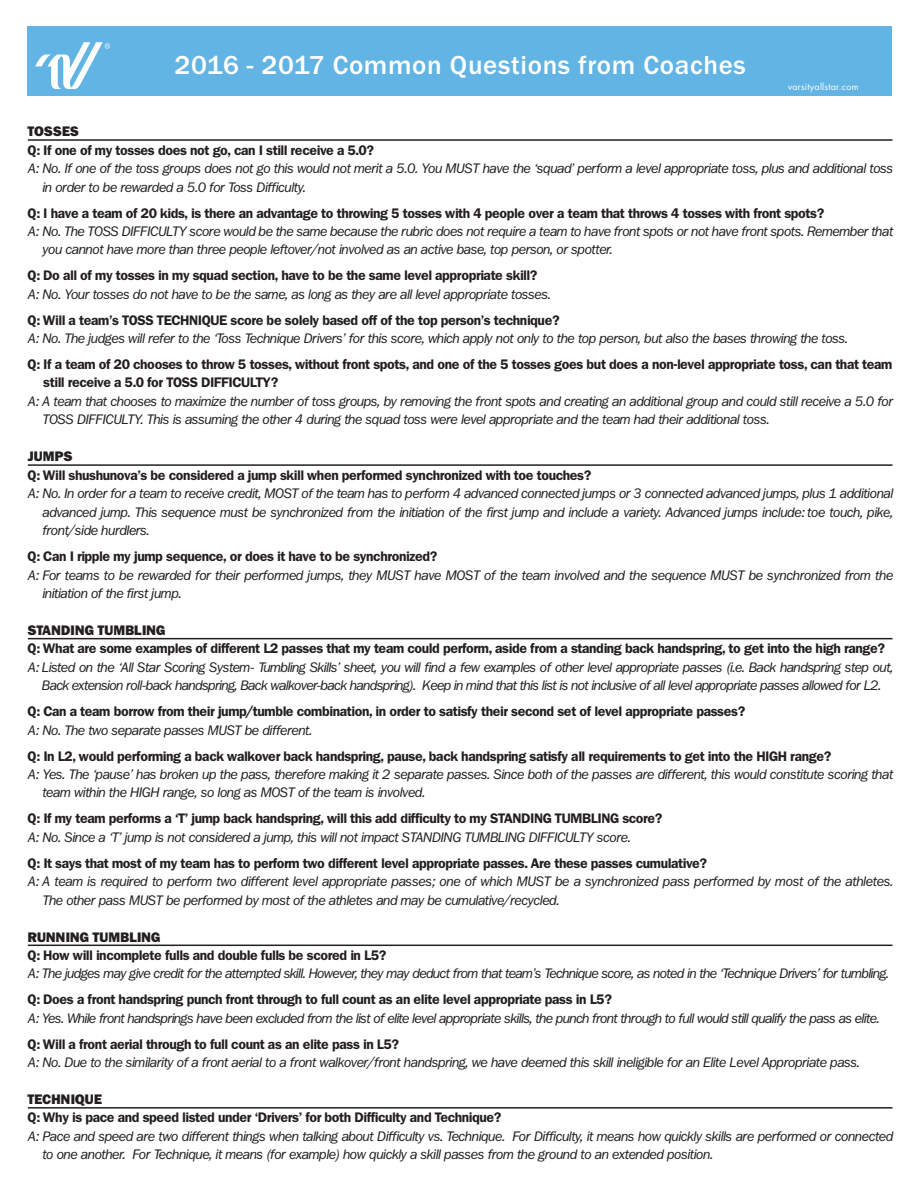
<style>
.page{position:relative;width:918px;height:1188px;background:#fff}
.page>*{position:absolute;margin:0;border:0;box-sizing:border-box;transform-origin:0 0}
.t1{font:500 27px "Franklin Gothic";letter-spacing:.025em;color:#fff}
.t2{font:italic 13.5px/18.5px "Franklin Gothic New";color:#231f20}
.t3{font:700 13.5px/18.5px "Franklin Gothic New";color:#231f20}
.t4{font:800 13.5px "Franklin Gothic New";color:#231f20}
.t5{font:9px "Futura";letter-spacing:.025em;color:#fff}
</style>
<div class="page">
<hr style="left:28px;top:139px;width:864px;height:2px;background:#231f20">
<hr style="left:28px;top:464px;width:864px;height:2px;background:#231f20">
<hr style="left:28px;top:638px;width:864px;height:1px;background:#231f20">
<hr style="left:28px;top:945px;width:864px;height:1px;background:#231f20">
<hr style="left:28px;top:1107px;width:864px;height:2px;background:#231f20">
<div style="left:28px;top:26px;width:864px;height:70px;background:#61b4e4"></div>
<svg style="left:35px;top:42px;width:75px;height:47px"></svg>
<h1 class="t1" style="left:175px;top:49px;width:573px">2016 - 2017 Common Questions from Coaches</h1>
<p class="t5" style="left:788px;top:83px;width:72px">varsityallstar.com</p>
<p class="t4" style="left:28px;top:124px;width:53px">TOSSES</p>
<p class="t3" style="left:28px;top:141px;width:347px">Q: If one of my tosses does not go, can I still receive a 5.0?</p>
<p class="t2" style="left:42px;top:159px;width:852px;text-indent:-14px">A: No. If one of the toss groups does not go this would not merit a 5.0. You MUST have the ‘squad’ perform a level appropriate toss, plus and additional toss in order to be rewarded a 5.0 for Toss Difficulty.</p>
<p class="t3" style="left:28px;top:204px;width:798px">Q: I have a team of 20 kids, is there an advantage to throwing 5 tosses with 4 people over a team that throws 4 tosses with front spots?</p>
<p class="t2" style="left:42px;top:222px;width:852px;text-indent:-14px">A: No. The TOSS DIFFICULTY score would be the same because the rubric does not require a team to have front spots or not have front spots. Remember that you cannot have more than three people leftover/not involved as an active base, top person, or spotter.</p>
<p class="t3" style="left:28px;top:267px;width:511px">Q: Do all of my tosses in my squad section, have to be the same level appropriate skill?</p>
<p class="t2" style="left:28px;top:285px;width:524px">A: No. Your tosses do not have to be the same, as long as they are all level appropriate tosses.</p>
<p class="t3" style="left:28px;top:311px;width:533px">Q: Will a team’s TOSS TECHNIQUE score be solely based off of the top person’s technique?</p>
<p class="t2" style="left:28px;top:329px;width:821px">A: No. The judges will refer to the ‘Toss Technique Drivers’ for this score, which apply not only to the top person, but also the bases throwing the toss.</p>
<p class="t3" style="left:44px;top:355px;width:850px;text-indent:-16px">Q: If a team of 20 chooses to throw 5 tosses, without front spots, and one of the 5 tosses goes but does a non-level appropriate toss, can that team still receive a 5.0 for TOSS DIFFICULTY?</p>
<p class="t2" style="left:42px;top:392px;width:852px;text-indent:-14px">A: A team that chooses to maximize the number of toss groups, by removing the front spots and creating an additional group and could still receive a 5.0 for<br>TOSS DIFFICULTY. This is assuming the other 4 during the squad toss were level appropriate and the team had their additional toss.</p>
<p class="t4" style="left:28px;top:449px;width:46px">JUMPS</p>
<p class="t3" style="left:28px;top:466px;width:565px">Q: Will shushunova’s be considered a jump skill when performed synchronized with toe touches?</p>
<p class="t2" style="left:42px;top:484px;width:852px;text-align:justify;text-indent:-14px">A: No. In order for a team to receive credit, MOST of the team has to perform 4 advanced connected jumps or 3 connected advanced jumps, plus 1 additional advanced jump. This sequence must be synchronized from the initiation of the first jump and include a variety. Advanced jumps include: toe touch, pike, front/side hurdlers.</p>
<p class="t3" style="left:28px;top:547px;width:411px">Q: Can I ripple my jump sequence, or does it have to be synchronized?</p>
<p class="t2" style="left:42px;top:566px;width:852px;text-indent:-14px">A: For teams to be rewarded for their performed jumps, they MUST have MOST of the team involved and the sequence MUST be synchronized from the initiation of the first jump.</p>
<p class="t4" style="left:28px;top:623px;width:139px">STANDING TUMBLING</p>
<p class="t3" style="left:28px;top:639px;width:859px">Q: What are some examples of different L2 passes that my team could perform, aside from a standing back handspring, to get into the high range?</p>
<p class="t2" style="left:28px;top:658px;width:866px;text-align:center">A: Listed on the ‘All Star Scoring System- Tumbling Skills’ sheet, you will find a few examples of other level appropriate passes (i.e. Back handspring step out,<br>Back extension roll-back handspring, Back walkover-back handspring). Keep in mind that this list is not inclusive of all level appropriate passes allowed for L2.</p>
<p class="t3" style="left:28px;top:702px;width:719px">Q: Can a team borrow from their jump/tumble combination, in order to satisfy their second set of level appropriate passes?</p>
<p class="t2" style="left:28px;top:721px;width:285px">A: No. The two separate passes MUST be different.</p>
<p class="t3" style="left:28px;top:747px;width:805px">Q: In L2, would performing a back walkover back handspring, pause, back handspring satisfy all requirements to get into the HIGH range?</p>
<p class="t2" style="left:42px;top:765px;width:852px;text-indent:-14px">A: Yes. The ‘pause’ has broken up the pass, therefore making it 2 separate passes. Since both of the passes are different, this would constitute scoring that team within the HIGH range, so long as MOST of the team is involved.</p>
<p class="t3" style="left:28px;top:809px;width:636px">Q: If my team performs a ‘T’ jump back handspring, will this add difficulty to my STANDING TUMBLING score?</p>
<p class="t2" style="left:28px;top:828px;width:604px">A: No. Since a ‘T’ jump is not considered a jump, this will not impact STANDING TUMBLING DIFFICULTY score.</p>
<p class="t3" style="left:28px;top:854px;width:681px">Q: It says that most of my team has to perform two different level appropriate passes. Are these passes cumulative?</p>
<p class="t2" style="left:42px;top:872px;width:852px;text-indent:-14px">A: A team is required to perform two different level appropriate passes; one of which MUST be a synchronized pass performed by most of the athletes.<br>The other pass MUST be performed by most of the athletes and may be cumulative/recycled.</p>
<p class="t4" style="left:28px;top:929px;width:134px">RUNNING TUMBLING</p>
<p class="t3" style="left:28px;top:946px;width:360px">Q: How will incomplete fulls and double fulls be scored in L5?</p>
<p class="t2" style="left:28px;top:964px;width:862px">A: The judges may give credit for the attempted skill. However, they may deduct from that team’s Technique score, as noted in the ‘Technique Drivers’ for tumbling.</p>
<p class="t3" style="left:28px;top:990px;width:585px">Q: Does a front handspring punch front through to full count as an elite level appropriate pass in L5?</p>
<p class="t2" style="left:28px;top:1009px;width:852px">A: Yes. While front handsprings have been excluded from the list of elite level appropriate skills, the punch front through to full would still qualify the pass as elite.</p>
<p class="t3" style="left:28px;top:1035px;width:373px">Q: Will a front aerial through to full count as an elite pass in L5?</p>
<p class="t2" style="left:28px;top:1053px;width:833px">A: No. Due to the similarity of a front aerial to a front walkover/front handspring, we have deemed this skill ineligible for an Elite Level Appropriate pass.</p>
<p class="t4" style="left:28px;top:1092px;width:76px">TECHNIQUE</p>
<p class="t3" style="left:28px;top:1109px;width:475px">Q: Why is pace and speed listed under ‘Drivers’ for both Difficulty and Technique?</p>
<p class="t2" style="left:42px;top:1127px;width:852px;text-indent:-14px">A: Pace and speed are two different things when talking about Difficulty vs. Technique. For Difficulty, it means how quickly skills are performed or connected to one another. For Technique, it means (for example) how quickly a skill passes from the ground to an extended position.</p>
</div>
